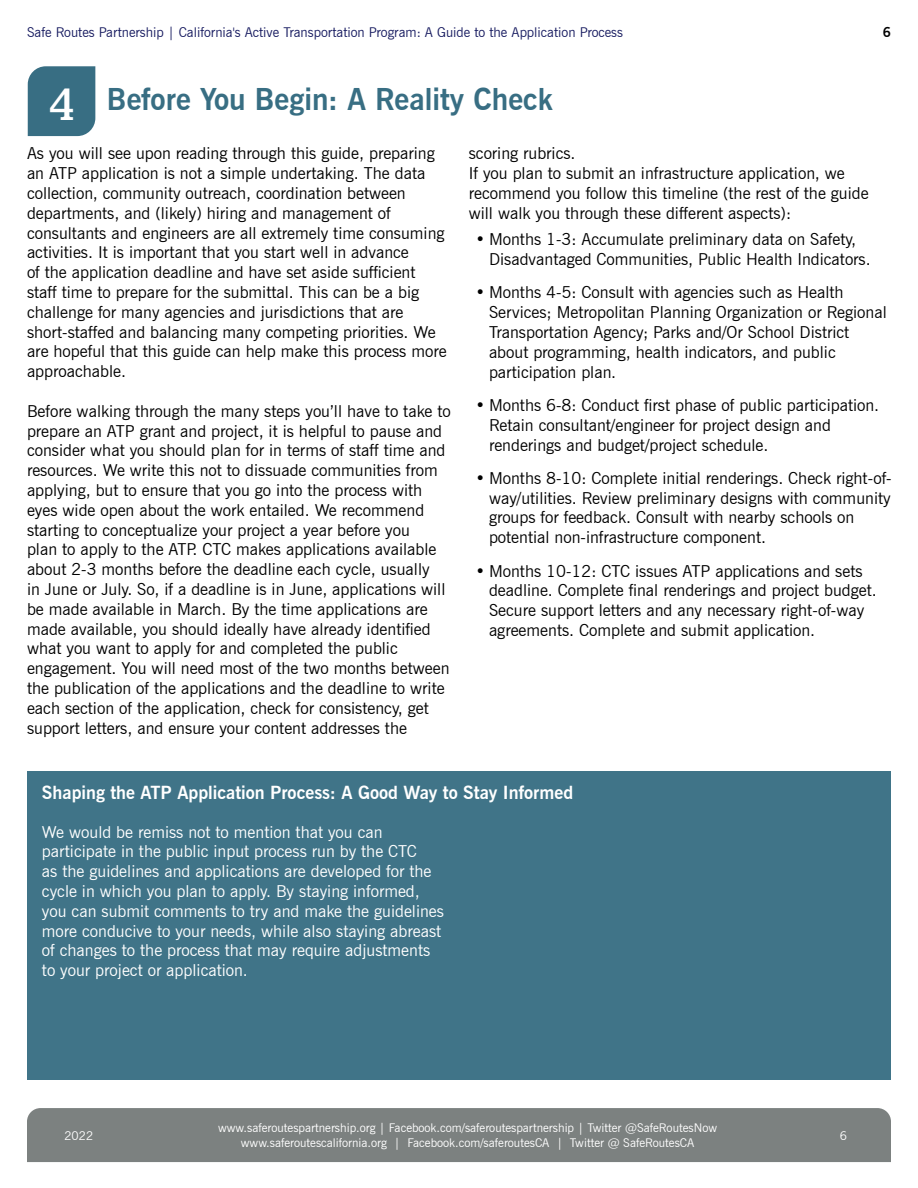
<style>
.page{position:relative;width:918px;height:1188px;background:#fff}
.page>*{position:absolute;margin:0;border:0;box-sizing:border-box;transform-origin:0 0}
.t1{font:45px "Stag";color:#fff}
.t2{font:700 30px "News Gothic BT";color:#386e83}
.t3{font:700 18px "News Gothic BT";color:#fff}
.t4{font:16.5px/19.8px "News Gothic BT";color:#000}
.t5{font:16.5px/19.8px "News Gothic BT";color:#fff}
.t6{font:13.5px "News Gothic BT";color:#171b60}
.t7{font:700 13.5px "News Gothic BT";color:#000}
.t8{font:12px/14.4px "News Gothic BT";color:#fff;text-align:center}
</style>
<div class="page">
<div style="left:27px;top:1108px;width:864px;height:54px;background:#7c8180"></div>
<div style="left:27px;top:771px;width:864px;height:309px;background:#407488"></div>
<div style="left:28px;top:66px;width:67px;height:70px;background:#386e83"></div>
<p class="t6" style="left:27px;top:24px;width:598px">Safe Routes Partnership | California's Active Transportation Program: A Guide to the Application Process</p>
<p class="t7" style="left:883px;top:24px;width:10px">6</p>
<h1 class="t1" style="left:49px;top:71px;width:26px">4</h1>
<h2 class="t2" style="left:107px;top:81px;width:447px">Before You Begin: A Reality Check</h2>
<p class="t4" style="left:27px;top:144px;width:421px">As you will see upon reading through this guide, preparing an ATP application is not a simple undertaking. The data collection, community outreach, coordination between departments, and (likely) hiring and management of consultants and engineers are all extremely time consuming activities. It is important that you start well in advance<br>of the application deadline and have set aside sufficient staff time to prepare for the submittal. This can be a big challenge for many agencies and jurisdictions that are short-staffed and balancing many competing priorities. We are hopeful that this guide can help make this process more approachable.</p>
<p class="t4" style="left:27px;top:401px;width:425px">Before walking through the many steps you’ll have to take to prepare an ATP grant and project, it is helpful to pause and consider what you should plan for in terms of staff time and resources. We write this not to dissuade communities from applying, but to ensure that you go into the process with eyes wide open about the work entailed. We recommend starting to conceptualize your project a year before you<br>plan to apply to the ATP. CTC makes applications available about 2-3 months before the deadline each cycle, usually<br>in June or July. So, if a deadline is in June, applications will be made available in March. By the time applications are made available, you should ideally have already identified what you want to apply for and completed the public engagement. You will need most of the two months between the publication of the applications and the deadline to write each section of the application, check for consistency, get support letters, and ensure your content addresses the</p>
<p class="t4" style="left:469px;top:144px;width:401px">scoring rubrics.<br>If you plan to submit an infrastructure application, we recommend you follow this timeline (the rest of the guide will walk you through these different aspects):</p>
<p class="t4" style="left:489px;top:229px;width:383px;text-indent:-13px">• Months 1-3: Accumulate preliminary data on Safety,<br>Disadvantaged Communities, Public Health Indicators.</p>
<p class="t4" style="left:489px;top:283px;width:399px;text-indent:-13px">• Months 4-5: Consult with agencies such as Health Services; Metropolitan Planning Organization or Regional Transportation Agency; Parks and/Or School District about programming, health indicators, and public participation plan.</p>
<p class="t4" style="left:489px;top:395px;width:392px;text-indent:-13px">• Months 6-8: Conduct first phase of public participation.<br>Retain consultant/engineer for project design and renderings and budget/project schedule.</p>
<p class="t4" style="left:489px;top:468px;width:404px;text-indent:-13px">• Months 8-10: Complete initial renderings. Check right-of&shy;way/utilities. Review preliminary designs with community groups for feedback. Consult with nearby schools on potential non-infrastructure component.</p>
<p class="t4" style="left:489px;top:561px;width:389px;text-indent:-13px">• Months 10-12: CTC issues ATP applications and sets deadline. Complete final renderings and project budget.<br>Secure support letters and any necessary right-of-way agreements. Complete and submit application.</p>
<p class="t3" style="left:42px;top:782px;width:533px">Shaping the ATP Application Process: A Good Way to Stay Informed</p>
<p class="t5" style="left:42px;top:822px;width:404px">We would be remiss not to mention that you can participate in the public input process run by the CTC<br>as the guidelines and applications are developed for the cycle in which you plan to apply. By staying informed, you can submit comments to try and make the guidelines more conducive to your needs, while also staying abreast of changes to the process that may require adjustments to your project or application.</p>
<p class="t8" style="left:218px;top:1121px;width:501px">www.saferoutespartnership.org | Facebook.com/saferoutespartnership | Twitter @SafeRoutesNow www.saferoutescalifornia.org | Facebook.com/saferoutesCA | Twitter @ SafeRoutesCA</p>
<p class="t8" style="left:64px;top:1129px;width:30px">2022</p>
<p class="t8" style="left:840px;top:1128px;width:9px">6</p>
</div>
